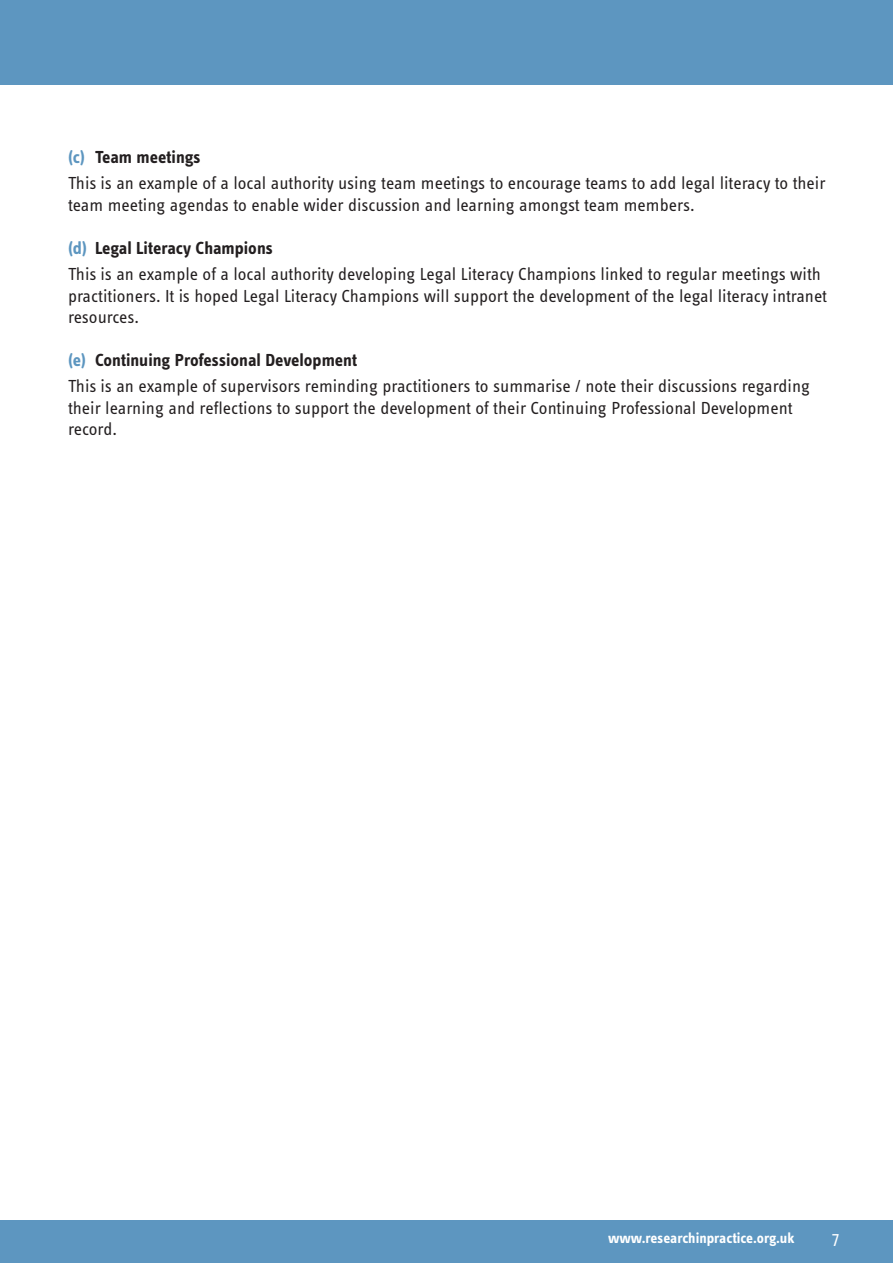
<style>
.page{position:relative;width:893px;height:1263px;background:#fff}
.page>*{position:absolute;margin:0;border:0;box-sizing:border-box;transform-origin:0 0}
.t1{font:18px/21.6px "Info Text Pro";color:#231f20}
.List_Paragraph{font:700 18px "Info Text Pro";color:#231f20}
.t2{font:18px "Info Text Pro";color:#fff}
.t3{font:700 15px "Info Text Pro";color:#fff}
.s1{color:#5d96c0}
</style>
<div class="page">
<div style="left:0;top:1220px;width:893px;height:43px;background:#5d96c0"></div>
<div style="left:0;top:0;width:893px;height:85px;background:#5d96c0"></div>
<p class="List_Paragraph" style="left:68px;top:147px;width:134px"><span class="s1">(c)</span> Team meetings</p>
<p class="t1" style="left:68px;top:172px;width:759px">This is an example of a local authority using team meetings to encourage teams to add legal literacy to their team meeting agendas to enable wider discussion and learning amongst team members.</p>
<p class="List_Paragraph" style="left:68px;top:237px;width:207px"><span class="s1">(d)</span> Legal Literacy Champions</p>
<p class="t1" style="left:68px;top:263px;width:761px">This is an example of a local authority developing Legal Literacy Champions linked to regular meetings with practitioners. It is hoped Legal Literacy Champions will support the development of the legal literacy intranet resources.</p>
<p class="List_Paragraph" style="left:68px;top:349px;width:291px"><span class="s1">(e)</span> Continuing Professional Development</p>
<p class="t1" style="left:68px;top:375px;width:744px">This is an example of supervisors reminding practitioners to summarise / note their discussions regarding their learning and reflections to support the development of their Continuing Professional Development record.</p>
<p class="t3" style="left:608px;top:1229px;width:188px">www.researchinpractice.org.uk</p>
<p class="t2" style="left:832px;top:1228px;width:8px">7</p>
</div>
